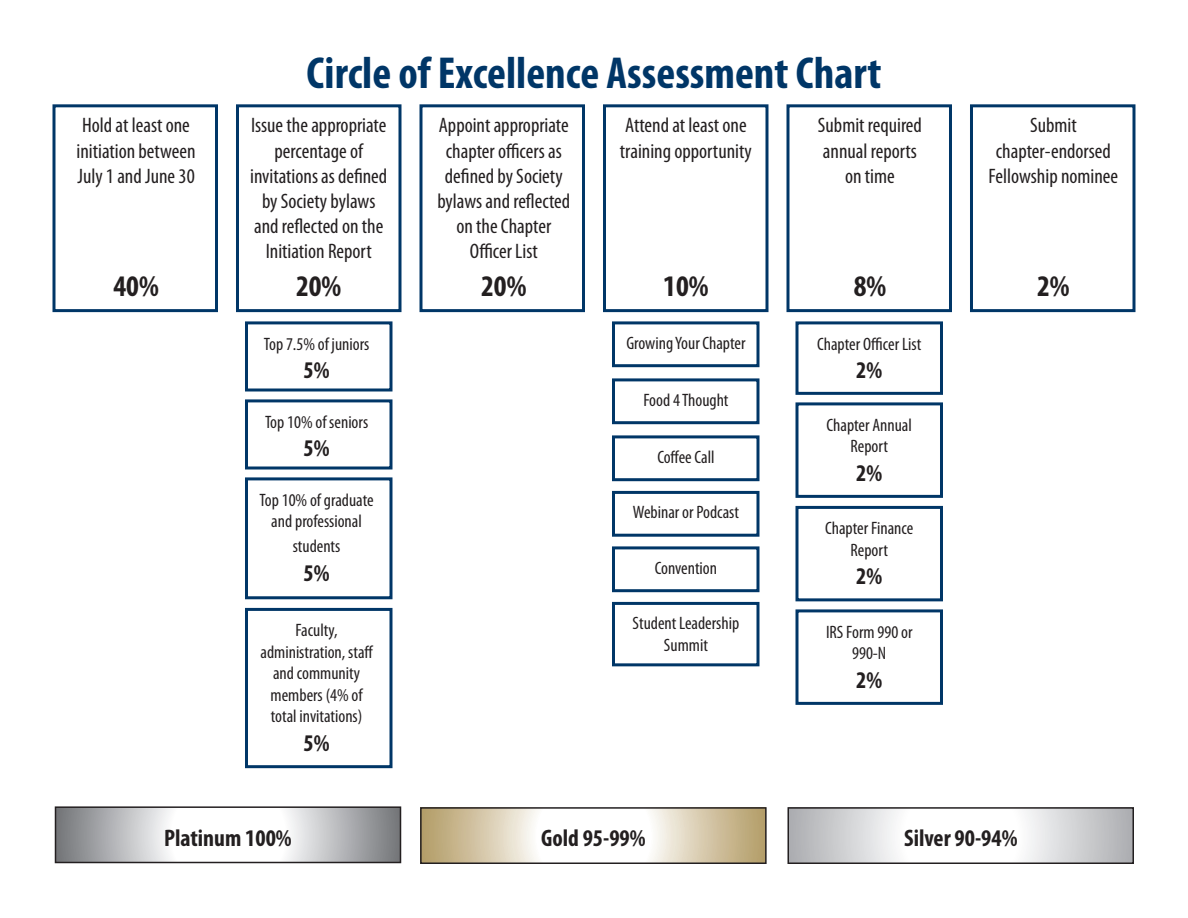
<style>
.page{position:relative;width:1188px;height:918px;background:#fff}
.page>*{position:absolute;margin:0;border:0;box-sizing:border-box;transform-origin:0 0}
.t1{font:700 condensed 45px "Myriad Pro";color:#003667}
.t2{font:700 condensed 30px "Myriad Pro";color:#231f20}
.t3{font:700 condensed 24px "Myriad Pro";color:#231f20}
.t4{font:condensed 21px/25.2px "Myriad Pro";color:#231f20;text-align:center}
.t5{font:condensed 18px/21.6px "Myriad Pro";color:#231f20;text-align:center}
</style>
<div class="page">
<div style="left:52px;top:104px;width:166px;height:208px;border:3px solid #003667"></div>
<div style="left:236px;top:104px;width:166px;height:208px;border:3px solid #003667"></div>
<div style="left:419px;top:104px;width:166px;height:208px;border:3px solid #003667"></div>
<div style="left:603px;top:104px;width:165px;height:208px;border:3px solid #003667"></div>
<div style="left:786px;top:104px;width:166px;height:208px;border:3px solid #003667"></div>
<div style="left:970px;top:104px;width:165px;height:208px;border:3px solid #003667"></div>
<div style="left:245px;top:321px;width:147px;height:71px;border:3px solid #003667"></div>
<div style="left:245px;top:399px;width:147px;height:71px;border:3px solid #003667"></div>
<div style="left:245px;top:477px;width:147px;height:122px;border:3px solid #003667"></div>
<div style="left:245px;top:608px;width:147px;height:160px;border:3px solid #003667"></div>
<div style="left:612px;top:321px;width:147px;height:46px;border:3px solid #003667"></div>
<div style="left:612px;top:378px;width:147px;height:46px;border:3px solid #003667"></div>
<div style="left:612px;top:435px;width:147px;height:46px;border:3px solid #003667"></div>
<div style="left:612px;top:491px;width:147px;height:46px;border:3px solid #003667"></div>
<div style="left:612px;top:546px;width:147px;height:46px;border:3px solid #003667"></div>
<div style="left:612px;top:602px;width:147px;height:64px;border:3px solid #003667"></div>
<div style="left:795px;top:321px;width:148px;height:74px;border:3px solid #003667"></div>
<div style="left:795px;top:402px;width:148px;height:96px;border:3px solid #003667"></div>
<div style="left:795px;top:506px;width:148px;height:95px;border:3px solid #003667"></div>
<div style="left:795px;top:609px;width:148px;height:96px;border:3px solid #003667"></div>
<svg style="left:58px;top:809px;width:340px;height:51px"></svg>
<div style="left:55px;top:806px;width:346px;height:57px;border:2px solid #231f20"></div>
<svg style="left:790px;top:810px;width:341px;height:51px"></svg>
<div style="left:787px;top:807px;width:347px;height:57px;border:2px solid #231f20"></div>
<svg style="left:423px;top:810px;width:341px;height:51px"></svg>
<div style="left:420px;top:807px;width:347px;height:57px;border:2px solid #231f20"></div>
<p class="t1" style="left:307px;top:45px;width:576px">Circle of Excellence Assessment Chart</p>
<p class="t4" style="left:250px;top:113px;width:139px">Issue the appropriate percentage of invitations as defined by Society bylaws and reflected on the<br>Initiation Report</p>
<p class="t4" style="left:77px;top:113px;width:120px;text-align:left">Hold at least one initiation between<br>July 1 and June 30</p>
<p class="t4" style="left:437px;top:113px;width:134px">Appoint appropriate chapter officers as defined by Society bylaws and reflected on the Chapter<br>Officer List</p>
<p class="t4" style="left:620px;top:113px;width:133px;text-align:left">Attend at least one training opportunity</p>
<p class="t4" style="left:818px;top:113px;width:106px">Submit required annual reports on time</p>
<p class="t4" style="left:989px;top:113px;width:131px">Submit chapter-endorsed<br>Fellowship nominee</p>
<p class="t2" style="left:113px;top:267px;width:47px">40%</p>
<p class="t2" style="left:296px;top:267px;width:47px">20%</p>
<p class="t2" style="left:481px;top:267px;width:47px">20%</p>
<p class="t2" style="left:663px;top:267px;width:47px">10%</p>
<p class="t2" style="left:854px;top:267px;width:34px">8%</p>
<p class="t2" style="left:1037px;top:267px;width:34px">2%</p>
<p class="t5" style="left:264px;top:333px;width:107px">Top 7.5% of juniors</p>
<p class="t3" style="left:304px;top:355px;width:27px">5%</p>
<p class="t5" style="left:265px;top:411px;width:105px">Top 10% of seniors</p>
<p class="t3" style="left:304px;top:433px;width:27px">5%</p>
<p class="t5" style="left:260px;top:489px;width:116px">Top 10% of graduate and professional</p>
<p class="t5" style="left:293px;top:535px;width:49px">students</p>
<p class="t3" style="left:304px;top:558px;width:27px">5%</p>
<p class="t5" style="left:261px;top:619px;width:114px">Faculty, administration, staff and community members (4% of total invitations)</p>
<p class="t3" style="left:304px;top:728px;width:27px">5%</p>
<p class="t5" style="left:626px;top:332px;width:121px">Growing Your Chapter</p>
<p class="t5" style="left:643px;top:389px;width:87px">Food 4 Thought</p>
<p class="t5" style="left:657px;top:446px;width:59px">Coffee Call</p>
<p class="t5" style="left:633px;top:501px;width:108px">Webinar or Podcast</p>
<p class="t5" style="left:655px;top:557px;width:64px">Convention</p>
<p class="t5" style="left:633px;top:612px;width:108px">Student Leadership<br>Summit</p>
<p class="t5" style="left:817px;top:333px;width:106px">Chapter Officer List</p>
<p class="t3" style="left:856px;top:355px;width:27px">2%</p>
<p class="t5" style="left:827px;top:414px;width:87px">Chapter Annual<br>Report</p>
<p class="t3" style="left:856px;top:458px;width:27px">2%</p>
<p class="t5" style="left:825px;top:517px;width:90px">Chapter Finance<br>Report</p>
<p class="t3" style="left:856px;top:561px;width:27px">2%</p>
<p class="t5" style="left:826px;top:621px;width:88px">IRS Form 990 or<br>990-N</p>
<p class="t3" style="left:856px;top:665px;width:27px">2%</p>
<p class="t3" style="left:164px;top:823px;width:129px">Platinum 100%</p>
<p class="t3" style="left:541px;top:823px;width:106px">Gold 95-99%</p>
<p class="t3" style="left:904px;top:823px;width:115px">Silver 90-94%</p>
</div>
